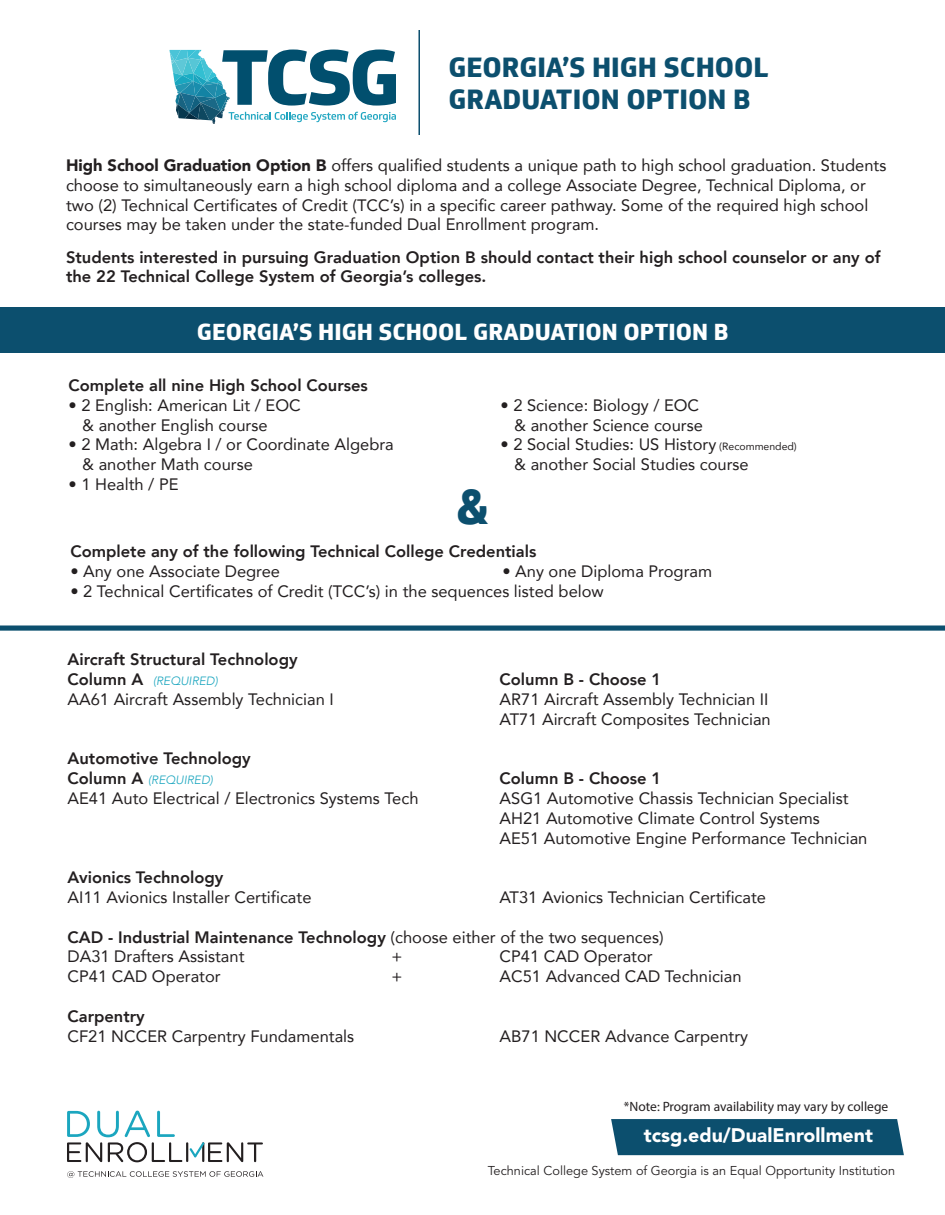
<style>
.page{position:relative;width:945px;height:1215px;background:#fff}
.page>*{position:absolute;margin:0;border:0;box-sizing:border-box;transform-origin:0 0}
.t1{font:800 47.55px "Soleto";color:#0c4f6e}
.t2{font:800 27px/32.4px "Soleto";color:#0c4f6e}
.t3{font:800 22.5px "Soleto";color:#fff}
.t4{font:900 19.5px "Avenir LT Std";color:#fff}
.t5{font:16.5px/19.8px "Avenir";color:#231f20}
.t6{font:800 16.5px/19.8px "Avenir";color:#231f20}
.t7{font:13.5px "Myriad Pro";color:#231f20}
.t8{font:12.75px "Avenir LT Std";color:#231f20}
.t9{font:italic 300 12px "Avenir";color:#1ba6bf}
.s1{font-weight:900}
.s2{font-size:10.5px}
.s3{font-weight:800;font-style:normal;font-size:16.5px;color:#231f20}
.s4{font-weight:800}
</style>
<div class="page">
<div style="left:0;top:307px;width:945px;height:45px;background:#0c4f6e"></div>
<svg style="left:169px;top:49px;width:227px;height:75px"></svg>
<hr style="left:418px;top:30px;width:2px;height:105px;background:#0c4f6e">
<svg style="left:67px;top:1171px;width:196px;height:7px"></svg>
<hr style="left:186px;top:1142px;width:2px;height:20px;background:#231f20">
<svg style="left:190px;top:1142px;width:73px;height:20px"></svg>
<svg style="left:67px;top:1111px;width:115px;height:51px"></svg>
<div style="left:611px;top:1119px;width:293px;height:36px;background:#0c4f6e"></div>
<svg style="left:0;top:625px;width:945px;height:6px;background:#2e6782"></svg>
<h2 class="t2" style="left:448px;top:51px;width:322px">GEORGIA’S HIGH SCHOOL<br>GRADUATION OPTION B</h2>
<p class="t5" style="left:66px;top:155px;width:822px"><span class="s1">High School Graduation Option B</span> offers qualified students a unique path to high school graduation. Students choose to simultaneously earn a high school diploma and a college Associate Degree, Technical Diploma, or two (2) Technical Certificates of Credit (TCC’s) in a specific career pathway. Some of the required high school courses may be taken under the state-funded Dual Enrollment program.</p>
<p class="t6" style="left:66px;top:247px;width:816px">Students interested in pursuing Graduation Option B should contact their high school counselor or any of the 22 Technical College System of Georgia’s colleges.</p>
<h3 class="t3" style="left:197px;top:317px;width:533px">GEORGIA’S HIGH SCHOOL GRADUATION OPTION B</h3>
<p class="t6" style="left:69px;top:375px;width:301px">Complete all nine High School Courses</p>
<p class="t5" style="left:69px;top:395px;width:234px">• 2 English: American Lit / EOC</p>
<p class="t5" style="left:501px;top:395px;width:200px">• 2 Science: Biology / EOC</p>
<p class="t5" style="left:82px;top:414px;width:187px">&amp; another English course</p>
<p class="t5" style="left:514px;top:414px;width:190px">&amp; another Science course</p>
<p class="t5" style="left:69px;top:434px;width:327px">• 2 Math: Algebra I / or Coordinate Algebra</p>
<p class="t5" style="left:501px;top:434px;width:298px">• 2 Social Studies: US History <span class="s2">(Recommended)</span></p>
<p class="t5" style="left:82px;top:454px;width:172px">&amp; another Math course</p>
<p class="t5" style="left:514px;top:454px;width:236px">&amp; another Social Studies course</p>
<p class="t5" style="left:69px;top:474px;width:112px">• 1 Health / PE</p>
<h1 class="t1" style="left:456px;top:476px;width:34px">&amp;</h1>
<p class="t6" style="left:70px;top:542px;width:468px">Complete any of the following Technical College Credentials</p>
<p class="t5" style="left:70px;top:561px;width:211px">• Any one Associate Degree</p>
<p class="t5" style="left:502px;top:561px;width:211px">• Any one Diploma Program</p>
<p class="t5" style="left:70px;top:581px;width:535px">• 2 Technical Certificates of Credit (TCC’s) in the sequences listed below</p>
<p class="t6" style="left:68px;top:650px;width:232px">Aircraft Structural Technology</p>
<p class="t9" style="left:68px;top:674px;width:152px"><span class="s3">Column A</span> (REQUIRED)</p>
<p class="t6" style="left:500px;top:670px;width:163px">Column B - Choose 1</p>
<p class="t5" style="left:68px;top:689px;width:268px">AA61 Aircraft Assembly Technician I</p>
<p class="t5" style="left:500px;top:689px;width:273px">AR71 Aircraft Assembly Technician II<br>AT71 Aircraft Composites Technician</p>
<p class="t6" style="left:68px;top:749px;width:185px">Automotive Technology</p>
<p class="t9" style="left:68px;top:773px;width:147px"><span class="s3">Column A</span> (REQUIRED)</p>
<p class="t6" style="left:500px;top:769px;width:163px">Column B - Choose 1</p>
<p class="t5" style="left:68px;top:788px;width:352px">AE41 Auto Electrical / Electronics Systems Tech</p>
<p class="t5" style="left:500px;top:788px;width:369px">ASG1 Automotive Chassis Technician Specialist<br>AH21 Automotive Climate Control Systems<br>AE51 Automotive Engine Performance Technician</p>
<p class="t6" style="left:68px;top:868px;width:157px">Avionics Technology</p>
<p class="t5" style="left:68px;top:887px;width:245px">AI11 Avionics Installer Certificate</p>
<p class="t5" style="left:500px;top:887px;width:268px">AT31 Avionics Technician Certificate</p>
<p class="t5" style="left:68px;top:926px;width:598px"><span class="s4">CAD - Industrial Maintenance Technology</span> (choose either of the two sequences)<br>DA31 Drafters Assistant</p>
<p class="t5" style="left:392px;top:946px;width:12px">+</p>
<p class="t5" style="left:500px;top:946px;width:155px">CP41 CAD Operator</p>
<p class="t5" style="left:68px;top:966px;width:155px">CP41 CAD Operator</p>
<p class="t5" style="left:392px;top:966px;width:12px">+</p>
<p class="t5" style="left:500px;top:966px;width:244px">AC51 Advanced CAD Technician</p>
<p class="t6" style="left:68px;top:1006px;width:79px">Carpentry</p>
<p class="t5" style="left:68px;top:1025px;width:288px">CF21 NCCER Carpentry Fundamentals</p>
<p class="t5" style="left:500px;top:1025px;width:250px">AB71 NCCER Advance Carpentry</p>
<p class="t7" style="left:624px;top:1098px;width:266px">*Note: Program availability may vary by college</p>
<p class="t4" style="left:644px;top:1123px;width:231px">tcsg.edu/DualEnrollment</p>
<p class="t8" style="left:488px;top:1163px;width:409px">Technical College System of Georgia is an Equal Opportunity Institution</p>
</div>
